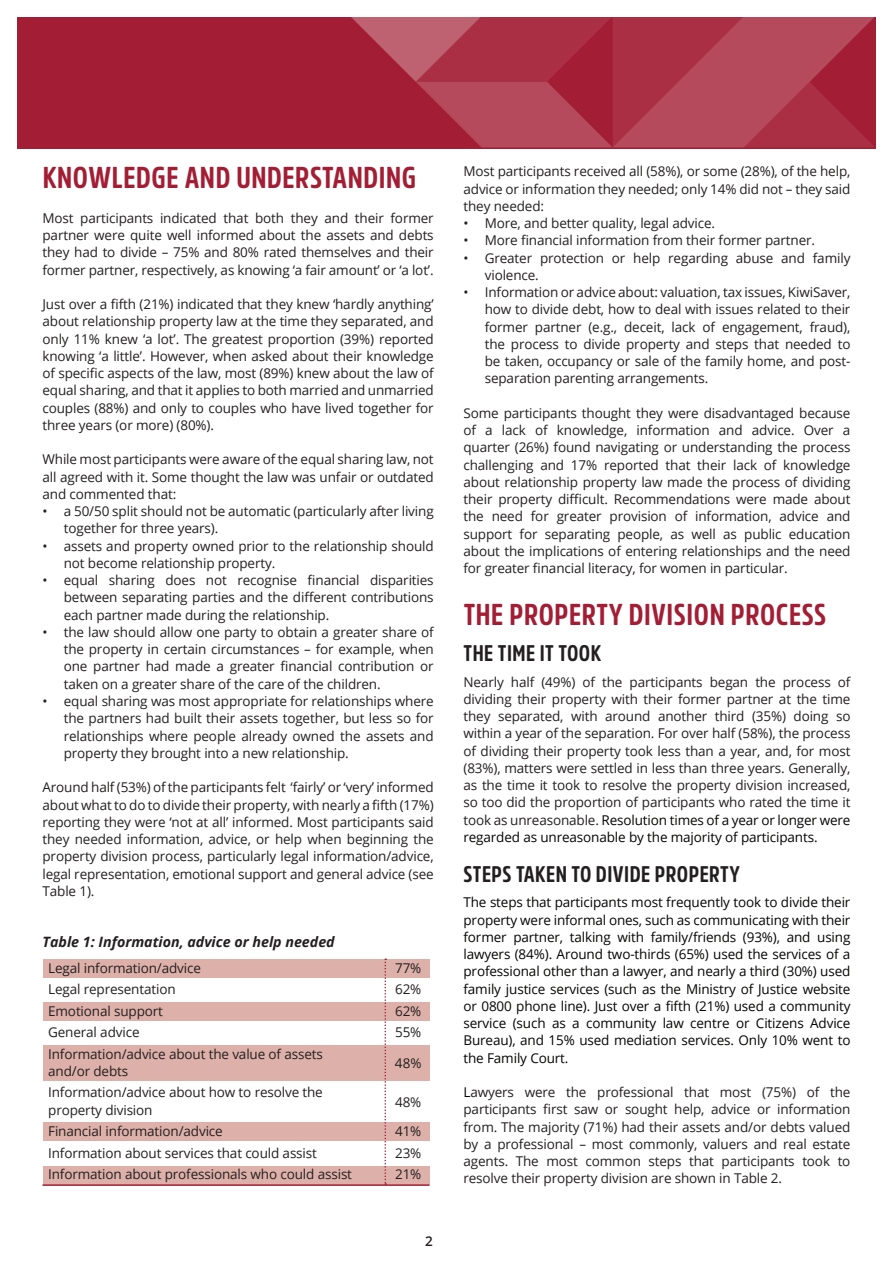
<style>
.page{position:relative;width:893px;height:1263px;background:#fff}
.page>*{position:absolute;margin:0;border:0;box-sizing:border-box;transform-origin:0 0}
.t1{font:700 30px "Amsi Pro Cond";letter-spacing:.02em;color:#a31e35}
.t2{font:700 22.5px "Amsi Pro Cond";letter-spacing:.02em;color:#231f20}
.t3{font:italic 700 14.25px "Open Sans";color:#231f20}
.t4{font:13.5px/17.2px "Open Sans";letter-spacing:-.01em;color:#231f20;text-align:justify}
.t5{font:13.5px/17.2px "Open Sans";letter-spacing:-.01em;color:#040503;text-align:justify}
.t6{font:600 13.5px "Open Sans";color:#231f20}
.s1{color:#040503}
</style>
<div class="page">
<div style="left:17px;top:17px;width:858px;height:132px;background:#a31e35"></div>
<svg style="left:351px;top:17px;width:523px;height:130px"></svg>
<div style="left:43px;top:1166px;width:386px;height:18px;background:#ddb1a9"></div>
<div style="left:43px;top:959px;width:386px;height:18px;background:#ddb1a9"></div>
<div style="left:43px;top:1002px;width:386px;height:19px;background:#ddb1a9"></div>
<div style="left:43px;top:1045px;width:386px;height:36px;background:#ddb1a9"></div>
<div style="left:43px;top:1123px;width:386px;height:18px;background:#ddb1a9"></div>
<svg style="left:384px;top:958px;width:2px;height:226px"></svg>
<hr style="left:43px;top:1184px;width:386px;height:2px;background:#a31e35">
<h1 class="t1" style="left:43px;top:157px;width:375px">KNOWLEDGE AND UNDERSTANDING</h1>
<p class="t4" style="left:43px;top:209px;width:393px">Most participants indicated that both they and their former partner were quite well informed about the assets and debts they had to divide – 75% and 80% rated themselves and their former partner, respectively, as knowing ‘a fair amount’ or ‘a lot’.</p>
<p class="t4" style="left:43px;top:295px;width:393px">Just over a fifth (21%) indicated that they knew ‘hardly anything’ about relationship property law at the time they separated, and only 11% knew ‘a lot’. The greatest proportion (39%) reported knowing ‘a little’. However, when asked about their knowledge of specific aspects of the law, most (89%) knew about the law of equal sharing, and that it applies to both married and unmarried couples (88%) and only to couples who have lived together for three years (or more) (80%).</p>
<p class="t4" style="left:43px;top:450px;width:393px">While most participants were aware of the equal sharing law, not all agreed with it. Some thought the law was unfair or outdated and commented that:</p>
<p class="t4" style="left:64px;top:502px;width:371px;text-indent:-21px">• a 50/50 split should not be automatic (particularly after living together for three years).</p>
<p class="t4" style="left:64px;top:537px;width:371px;text-indent:-21px">• assets and property owned prior to the relationship should not become relationship property.</p>
<p class="t4" style="left:64px;top:571px;width:371px;text-indent:-21px">• equal sharing does not recognise financial disparities between separating parties and the different contributions each partner made during the relationship.</p>
<p class="t4" style="left:64px;top:623px;width:371px;text-indent:-21px">• the law should allow one party to obtain a greater share of the property in certain circumstances – for example, when one partner had made a greater financial contribution or taken on a greater share of the care of the children.</p>
<p class="t4" style="left:64px;top:692px;width:371px;text-indent:-21px">• equal sharing was most appropriate for relationships where the partners had built their assets together, but less so for relationships where people already owned the assets and property they brought into a new relationship.</p>
<p class="t4" style="left:43px;top:778px;width:393px">Around half (53%) of the participants felt ‘fairly’ or ‘very’ informed about what to do to divide their property, with nearly a fifth (17%) reporting they were ‘not at all’ informed. Most participants said they needed information, advice, or help when beginning the property division process, particularly legal information/advice, legal representation, emotional support and general advice (see Table 1).</p>
<p class="t3" style="left:43px;top:932px;width:294px">Table 1: Information, advice or help needed</p>
<p class="t4" style="left:48px;top:959px;width:154px">Legal information/advice</p>
<p class="t4" style="left:395px;top:959px;width:28px">77%</p>
<p class="t4" style="left:48px;top:980px;width:129px">Legal representation</p>
<p class="t4" style="left:395px;top:980px;width:28px">62%</p>
<p class="t4" style="left:48px;top:1002px;width:116px">Emotional support</p>
<p class="t4" style="left:395px;top:1002px;width:28px">62%</p>
<p class="t4" style="left:48px;top:1023px;width:93px">General advice</p>
<p class="t4" style="left:395px;top:1023px;width:28px">55%</p>
<p class="t4" style="left:48px;top:1045px;width:276px">Information/advice about the value of assets and/or debts</p>
<p class="t4" style="left:395px;top:1054px;width:28px">48%</p>
<p class="t4" style="left:48px;top:1083px;width:276px">Information/advice about how to resolve the property division</p>
<p class="t4" style="left:395px;top:1093px;width:28px">48%</p>
<p class="t4" style="left:48px;top:1122px;width:176px">Financial information/advice</p>
<p class="t4" style="left:395px;top:1122px;width:28px">41%</p>
<p class="t4" style="left:48px;top:1144px;width:270px">Information about services that could assist</p>
<p class="t4" style="left:395px;top:1144px;width:28px">23%</p>
<p class="t4" style="left:48px;top:1165px;width:305px">Information about professionals who could assist</p>
<p class="t4" style="left:395px;top:1165px;width:28px">21%</p>
<p class="t6" style="left:425px;top:1232px;width:9px">2</p>
<p class="t4" style="left:463px;top:162px;width:388px">Most participants received all (58%), or some (28%), of the help, advice or information they needed; only 14% did not – they said they needed:</p>
<p class="t4" style="left:463px;top:214px;width:253px">• More, and better quality, legal advice.</p>
<p class="t4" style="left:463px;top:231px;width:353px">• More financial information from their former partner.</p>
<p class="t4" style="left:485px;top:249px;width:367px;text-indent:-21px">• Greater protection or help regarding abuse and family violence.</p>
<p class="t4" style="left:485px;top:283px;width:367px;text-indent:-21px">• Information or advice about: valuation, tax issues, KiwiSaver, how to divide debt, how to deal with issues related to their former partner (e.g., deceit, lack of engagement, fraud), the process to divide property and steps that needed to be taken, occupancy or sale of the family home, and post&shy;separation parenting arrangements.</p>
<p class="t4" style="left:463px;top:404px;width:388px">Some participants thought they were disadvantaged because of a lack of knowledge, information and advice. Over a quarter (26%) found navigating or understanding the process challenging and 17% reported that their lack of knowledge about relationship property law made the process of dividing their property difficult. Recommendations were made about the need for greater provision of information, advice and support for separating people, as well as public education about the implications of entering relationships and the need for greater financial literacy, for women in particular.</p>
<h1 class="t1" style="left:464px;top:594px;width:364px">THE PROPERTY DIVISION PROCESS</h1>
<h2 class="t2" style="left:464px;top:637px;width:139px">THE TIME IT TOOK</h2>
<p class="t4" style="left:463px;top:673px;width:388px">Nearly half (49%) of the participants began the process of dividing their property with their former partner at the time they separated, with around another third (35%) doing so within a year of the separation. For over half (58%), the process of dividing their property took less than a year, and, for most (83%), matters were settled in less than three years. Generally, as the time it took to resolve the property division increased, so too did the proportion of participants who rated the time it took as unreasonable. <span class="s1">Resolution times of a year or longer were regarded as unreasonable by the majority of participants.</span></p>
<h2 class="t2" style="left:464px;top:858px;width:278px">STEPS TAKEN TO DIVIDE PROPERTY</h2>
<p class="t5" style="left:463px;top:893px;width:388px">The steps that participants most frequently took to divide their property were informal ones, such as communicating with their former partner, talking with family/friends (93%), and using lawyers (84%). Around two-thirds (65%) used the services of a professional other than a lawyer, and nearly a third (30%) used family justice services (such as the Ministry of Justice website or 0800 phone line). Just over a fifth (21%) used a community service (such as a community law centre or Citizens Advice Bureau), and 15% used mediation services. Only 10% went to the Family Court.</p>
<p class="t4" style="left:463px;top:1083px;width:388px"><span class="s1">L</span>awyers were the professional that most (75%) of the participants first saw or sought help, advice or information from. The majority (71%) had their assets and/or debts valued by a professional – most commonly, valuers and real estate agents. The most common steps that participants took to resolve their property division are shown in Table 2.</p>
</div>
